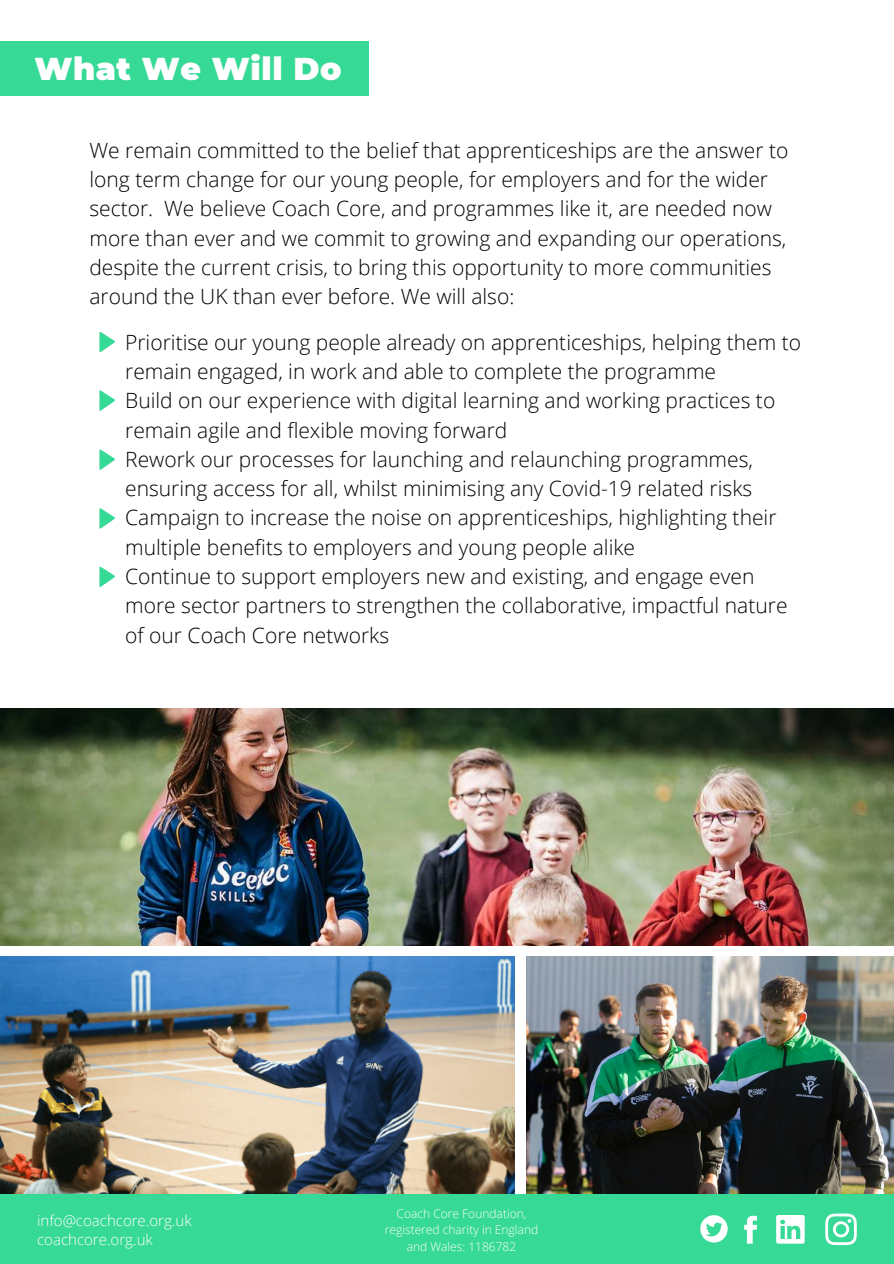
<style>
.page{position:relative;width:894px;height:1264px;background:#fff}
.page>*{position:absolute;margin:0;border:0;box-sizing:border-box;transform-origin:0 0}
.t1{font:900 31.5px "Montserrat";letter-spacing:.02em;color:#fff}
.t2{font:300 21px/29.2px "Open Sans";color:#000}
.t3{font:300 15px "Open Sans";color:#fff}
.t4{font:300 12px/16.4px "Open Sans";color:#fff;text-align:center}
</style>
<div class="page">
<img style="left:0;top:708px;width:893px;height:237px">
<img style="left:0;top:956px;width:515px;height:237px">
<img style="left:526px;top:956px;width:367px;height:237px">
<div style="left:0;top:1193px;width:893px;height:70px;background:#37d996"></div>
<svg style="left:776px;top:1215px;width:28px;height:28px"></svg>
<svg style="left:700px;top:1215px;width:27px;height:27px"></svg>
<svg style="left:744px;top:1215px;width:12px;height:28px"></svg>
<svg style="left:825px;top:1213px;width:31px;height:32px"></svg>
<div style="left:0;top:42px;width:369px;height:54px;background:#37d996"></div>
<svg style="left:99px;top:331px;width:16px;height:21px"></svg>
<svg style="left:99px;top:390px;width:16px;height:21px"></svg>
<svg style="left:99px;top:449px;width:16px;height:21px"></svg>
<svg style="left:99px;top:508px;width:16px;height:21px"></svg>
<svg style="left:99px;top:566px;width:16px;height:21px"></svg>
<h1 class="t1" style="left:34px;top:49px;width:308px">What We Will Do</h1>
<p class="t2" style="left:89px;top:135px;width:700px">We remain committed to the belief that apprenticeships are the answer to long term change for our young people, for employers and for the wider sector. We believe Coach Core, and programmes like it, are needed now more than ever and we commit to growing and expanding our operations, despite the current crisis, to bring this opportunity to more communities around the UK than ever before. We will also:</p>
<p class="t2" style="left:125px;top:327px;width:677px">Prioritise our young people already on apprenticeships, helping them to remain engaged, in work and able to complete the programme<br>Build on our experience with digital learning and working practices to remain agile and flexible moving forward<br>Rework our processes for launching and relaunching programmes, ensuring access for all, whilst minimising any Covid-19 related risks Campaign to increase the noise on apprenticeships, highlighting their multiple benefits to employers and young people alike<br>Continue to support employers new and existing, and engage even more sector partners to strengthen the collaborative, impactful nature of our Coach Core networks</p>
<p class="t3" style="left:37px;top:1209px;width:156px">info@coachcore.org.uk</p>
<p class="t3" style="left:37px;top:1228px;width:117px">coachcore.org.uk</p>
<p class="t4" style="left:385px;top:1205px;width:155px">Coach Core Foundation, registered charity in England and Wales: 1186782</p>
</div>
